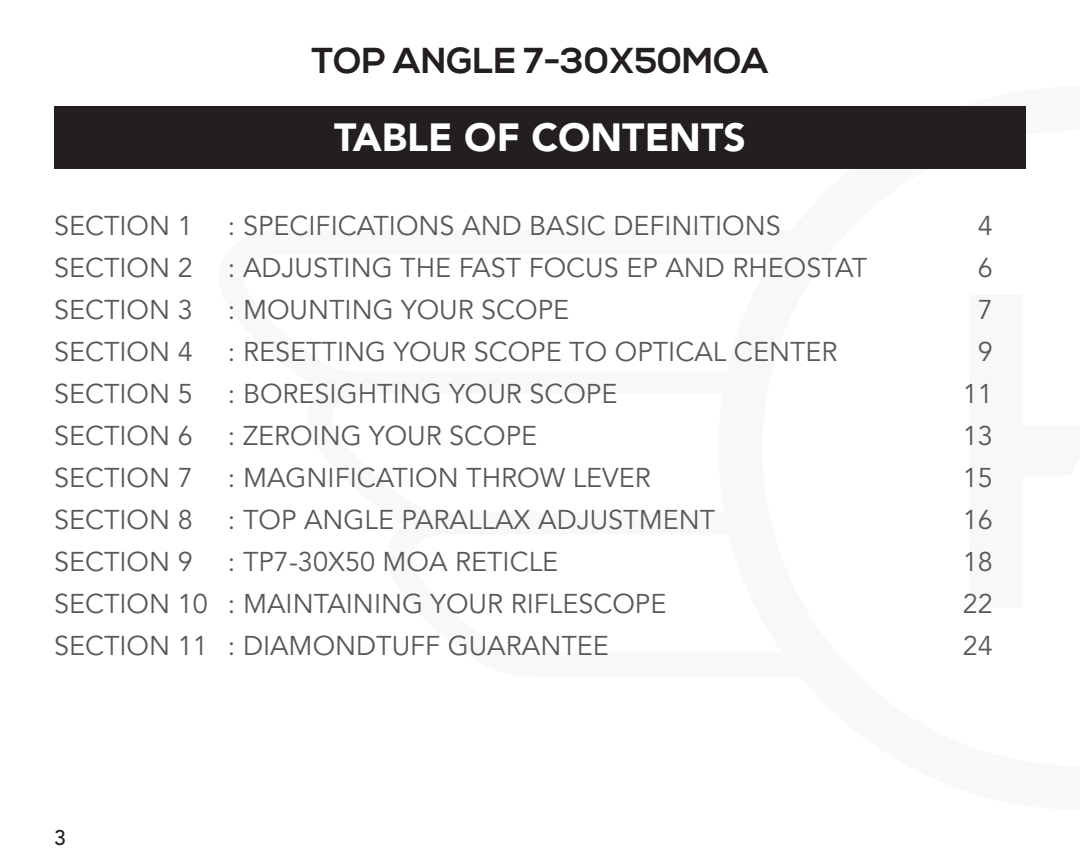
<style>
.page{position:relative;width:1080px;height:864px;background:#fff}
.page>*{position:absolute;margin:0;border:0;box-sizing:border-box;transform-origin:0 0}
.t1{font:900 39px "Avenir LT Pro";color:#fff}
.t2{font:700 36px "Nexa";color:#231f20}
.body{font:27px "Avenir LT Pro";color:#57585a}
.t3{font:500 21px "Avenir LT Pro";color:#231f20}
</style>
<div class="page">
<div style="left:970px;top:295px;width:53px;height:312px;background:#f8f8f8"></div>
<div style="left:54px;top:106px;width:972px;height:63px;background:#231f20"></div>
<h2 class="t2" style="left:311px;top:40px;width:459px">TOP ANGLE 7-30X50MOA</h2>
<p class="t1" style="left:334px;top:114px;width:413px">TABLE OF CONTENTS</p>
<p class="body" style="left:54px;top:210px;width:140px">SECTION 1</p>
<p class="body" style="left:228px;top:210px;width:554px">: SPECIFICATIONS AND BASIC DEFINITIONS</p>
<p class="body" style="left:978px;top:210px;width:17px">4</p>
<p class="body" style="left:54px;top:252px;width:140px">SECTION 2</p>
<p class="body" style="left:228px;top:252px;width:641px">: ADJUSTING THE FAST FOCUS EP AND RHEOSTAT</p>
<p class="body" style="left:978px;top:252px;width:17px">6</p>
<p class="body" style="left:54px;top:294px;width:140px">SECTION 3</p>
<p class="body" style="left:228px;top:294px;width:343px">: MOUNTING YOUR SCOPE</p>
<p class="body" style="left:978px;top:294px;width:17px">7</p>
<p class="body" style="left:54px;top:336px;width:140px">SECTION 4</p>
<p class="body" style="left:228px;top:336px;width:611px">: RESETTING YOUR SCOPE TO OPTICAL CENTER</p>
<p class="body" style="left:978px;top:336px;width:17px">9</p>
<p class="body" style="left:54px;top:378px;width:140px">SECTION 5</p>
<p class="body" style="left:228px;top:378px;width:391px">: BORESIGHTING YOUR SCOPE</p>
<p class="body" style="left:963px;top:378px;width:32px">11</p>
<p class="body" style="left:54px;top:420px;width:140px">SECTION 6</p>
<p class="body" style="left:228px;top:420px;width:311px">: ZEROING YOUR SCOPE</p>
<p class="body" style="left:963px;top:420px;width:32px">13</p>
<p class="body" style="left:54px;top:462px;width:140px">SECTION 7</p>
<p class="body" style="left:228px;top:462px;width:424px">: MAGNIFICATION THROW LEVER</p>
<p class="body" style="left:963px;top:462px;width:32px">15</p>
<p class="body" style="left:54px;top:504px;width:140px">SECTION 8</p>
<p class="body" style="left:228px;top:504px;width:489px">: TOP ANGLE PARALLAX ADJUSTMENT</p>
<p class="body" style="left:963px;top:504px;width:32px">16</p>
<p class="body" style="left:54px;top:546px;width:140px">SECTION 9</p>
<p class="body" style="left:228px;top:546px;width:332px">: TP7-30X50 MOA RETICLE</p>
<p class="body" style="left:963px;top:546px;width:32px">18</p>
<p class="body" style="left:54px;top:588px;width:614px">SECTION 10 : MAINTAINING YOUR RIFLESCOPE</p>
<p class="body" style="left:963px;top:588px;width:32px">22</p>
<p class="body" style="left:54px;top:630px;width:556px">SECTION 11 : DIAMONDTUFF GUARANTEE</p>
<p class="body" style="left:963px;top:630px;width:32px">24</p>
<p class="t3" style="left:54px;top:825px;width:13px">3</p>
</div>
